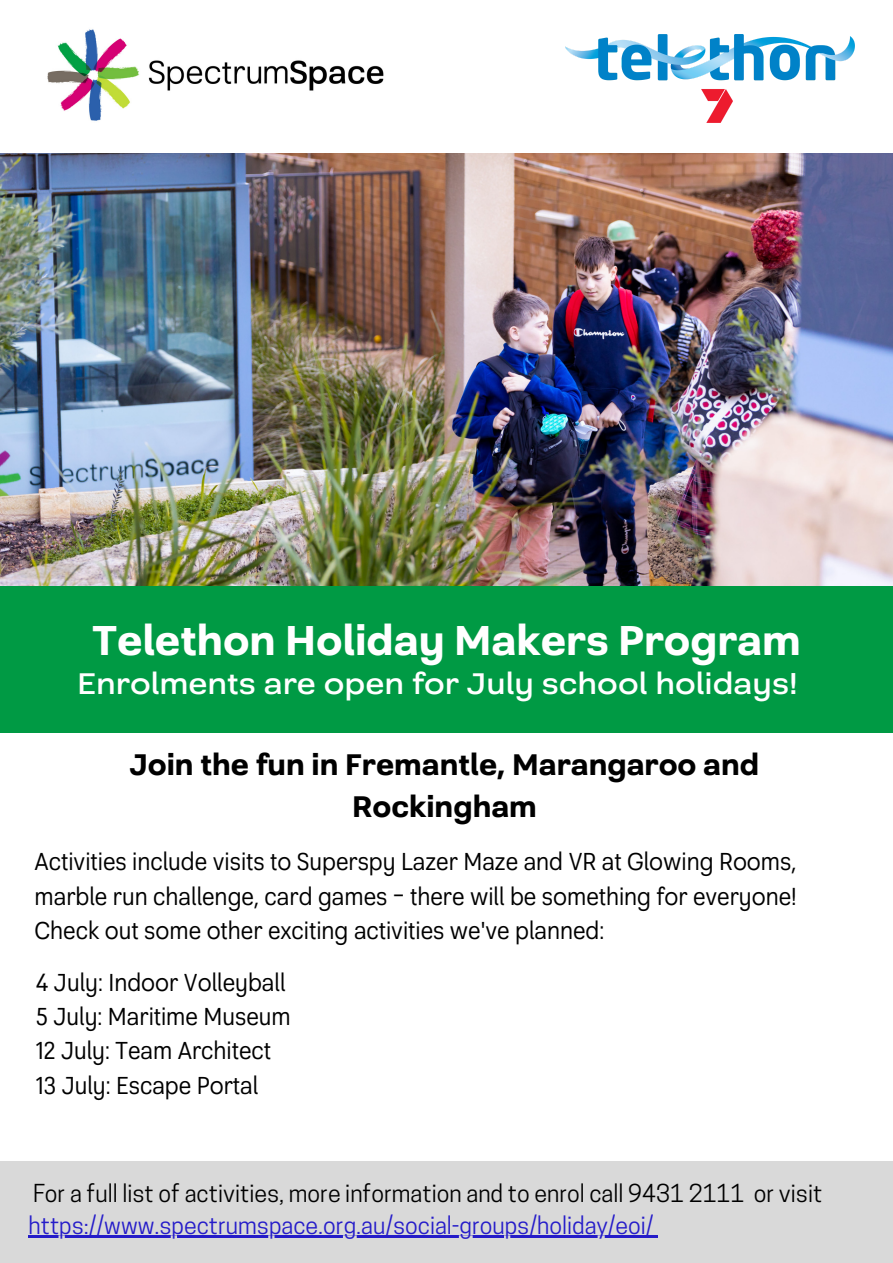
<style>
.page{position:relative;width:893px;height:1263px;background:#fff}
.page>*{position:absolute;margin:0;border:0;box-sizing:border-box;transform-origin:0 0}
.t1{font:42px "Grayfel Nor Bol";color:#fff}
.t2{font:30px/41.6px "Grayfel Nor Bol";color:#000;text-align:center}
.t3{font:30px "Grayfel Ext Dem";color:#fff}
.t4{font:24.75px/34.3px "Grayfel Con Reg";color:#000;text-align:justify}
.t5{font:23.25px/32.1px "Cooper Hewitt";color:#000}
.s1{color:#251cc9}
</style>
<div class="page">
<div style="left:0;top:1161px;width:893px;height:102px;background:#d9d9d9"></div>
<img style="left:0;top:153px;width:893px;height:433px">
<div style="left:0;top:586px;width:893px;height:146px;background:#009a44"></div>
<hr style="left:28px;top:1235px;width:625px;height:3px;background:#251cc9">
<svg style="left:653px;top:1235px;width:5px;height:3px"></svg>
<img style="left:47px;top:29px;width:337px;height:92px">
<img style="left:565px;top:34px;width:289px;height:88px">
<p class="t1" style="left:93px;top:615px;width:710px">Telethon Holiday Makers Program</p>
<p class="t3" style="left:77px;top:665px;width:722px">Enrolments are open for July school holidays!</p>
<p class="t2" style="left:130px;top:745px;width:631px">Join the fun in Fremantle, Marangaroo and<br>Rockingham</p>
<p class="t4" style="left:35px;top:845px;width:763px">Activities include visits to Superspy Lazer Maze and VR at Glowing Rooms, marble run challenge, card games - there will be something for everyone!<br>Check out some other exciting activities we've planned:</p>
<p class="t4" style="left:36px;top:965px;width:251px">4 July: Indoor Volleyball</p>
<p class="t4" style="left:36px;top:999px;width:256px">5 July: Maritime Museum</p>
<p class="t4" style="left:36px;top:1034px;width:236px">12 July: Team Architect</p>
<p class="t4" style="left:36px;top:1068px;width:223px">13 July: Escape Portal</p>
<p class="t5" style="left:28px;top:1180px;width:795px">For a full list of activities, more information and to enrol call 9431 2111 or visit <span class="s1">https://www.spectrumspace.org.au/social-groups/holiday/eoi/</span></p>
</div>
